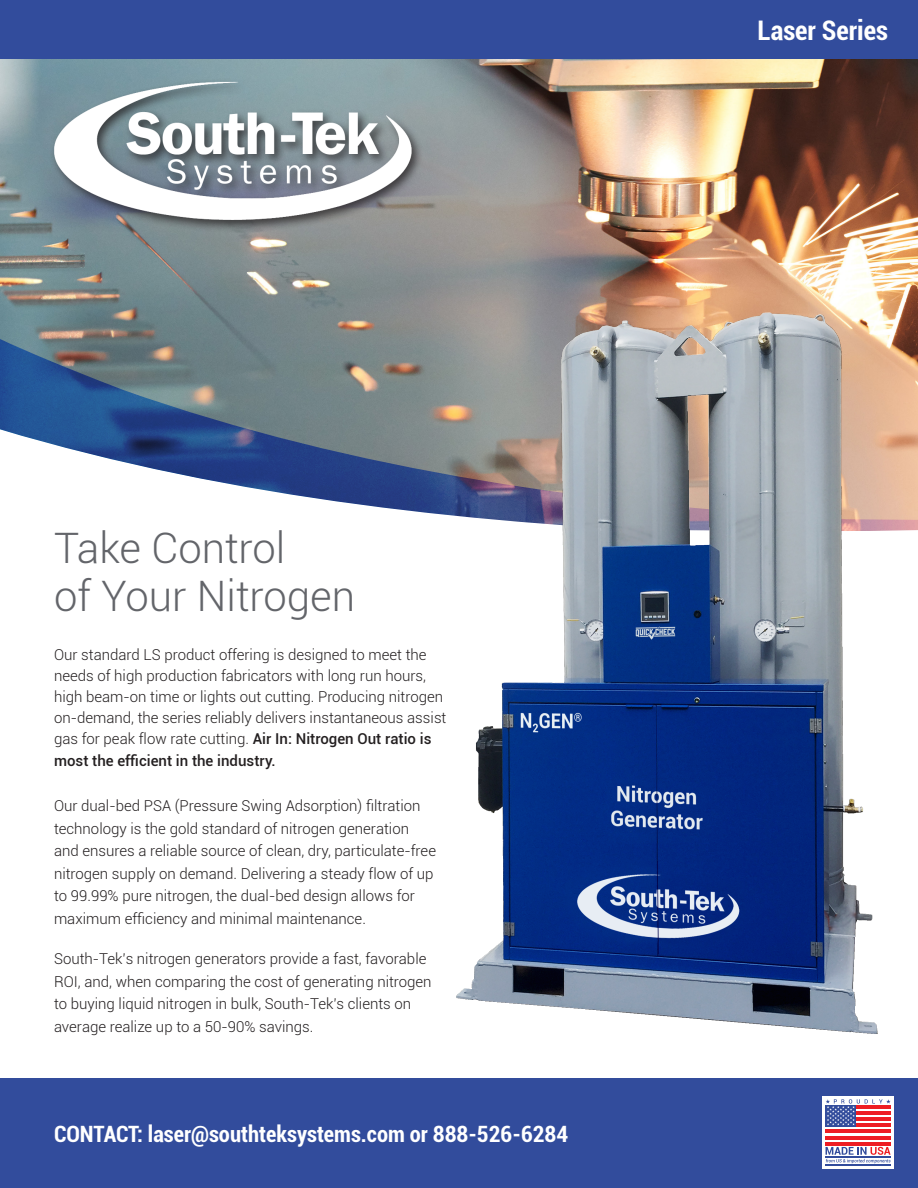
<style>
.page{position:relative;width:918px;height:1188px;background:#fff}
.page>*{position:absolute;margin:0;border:0;box-sizing:border-box;transform-origin:0 0}
.t1{font:300 42px/48px "Roboto";color:#63656a}
.t2{font:700 condensed 27px "Roboto";color:#fff}
.t3{font:700 condensed 22.5px "Roboto";color:#fff}
.t4{font:300 15px/22.5px "Roboto";color:#231f20}
.t5{font:500 15px "Roboto";color:#231f20}
.s1{font-weight:500}
</style>
<div class="page">
<div style="left:0;top:1078px;width:918px;height:110px;background:#324c9c"></div>
<img style="left:0;top:59px;width:918px;height:472px">
<img style="left:438px;top:299px;width:444px;height:735px">
<div style="left:51px;top:78px;width:373px;height:155px;background:#231f20;opacity:.75"></div>
<img style="left:45px;top:72px;width:375px;height:156px">
<div style="left:822px;top:1096px;width:72px;height:73px;background:linear-gradient(to right,#fefeff,#fffefe)"></div>
<div style="left:826px;top:1105px;width:30px;height:22px;background:#324c9c"></div>
<hr style="left:856px;top:1124px;width:35px;height:3px;background:#ee1d23">
<hr style="left:826px;top:1130px;width:65px;height:3px;background:#ee1d23">
<hr style="left:826px;top:1136px;width:65px;height:3px;background:#ee1d23">
<hr style="left:826px;top:1142px;width:65px;height:3px;background:#ee1d23">
<svg style="left:826px;top:1099px;width:65px;height:26px"></svg>
<svg style="left:826px;top:1147px;width:65px;height:16px"></svg>
<hr style="left:826px;top:1156px;width:65px;height:2px;background:#324c9c">
<hr style="left:826px;top:1164px;width:65px;height:1px;background:#324c9c">
<div style="left:0;top:0;width:918px;height:59px;background:#324c9c"></div>
<h2 class="t2" style="left:758px;top:12px;width:132px">Laser Series</h2>
<h1 class="t1" style="left:54px;top:523px;width:303px">Take Control<br>of Your Nitrogen</h1>
<p class="t4" style="left:54px;top:644px;width:394px;line-height:21px">Our standard LS product offering is designed to meet the needs of high production fabricators with long run hours, high beam-on time or lights out cutting. Producing nitrogen on-demand, the series reliably delivers instantaneous assist gas for peak flow rate cutting. <span class="s1">Air In: Nitrogen Out ratio is</span></p>
<p class="t5" style="left:54px;top:751px;width:223px">most the efficient in the industry.</p>
<p class="t4" style="left:54px;top:794px;width:384px">Our dual-bed PSA (Pressure Swing Adsorption) filtration technology is the gold standard of nitrogen generation and ensures a reliable source of clean, dry, particulate-free nitrogen supply on demand. Delivering a steady flow of up to 99.99% pure nitrogen, the dual-bed design allows for maximum efficiency and minimal maintenance.</p>
<p class="t4" style="left:54px;top:947px;width:379px">South-Tek’s nitrogen generators provide a fast, favorable ROI, and, when comparing the cost of generating nitrogen to buying liquid nitrogen in bulk, South-Tek’s clients on average realize up to a 50-90% savings.</p>
<h3 class="t3" style="left:54px;top:1119px;width:516px">CONTACT: laser@southteksystems.com or 888-526-6284</h3>
</div>
